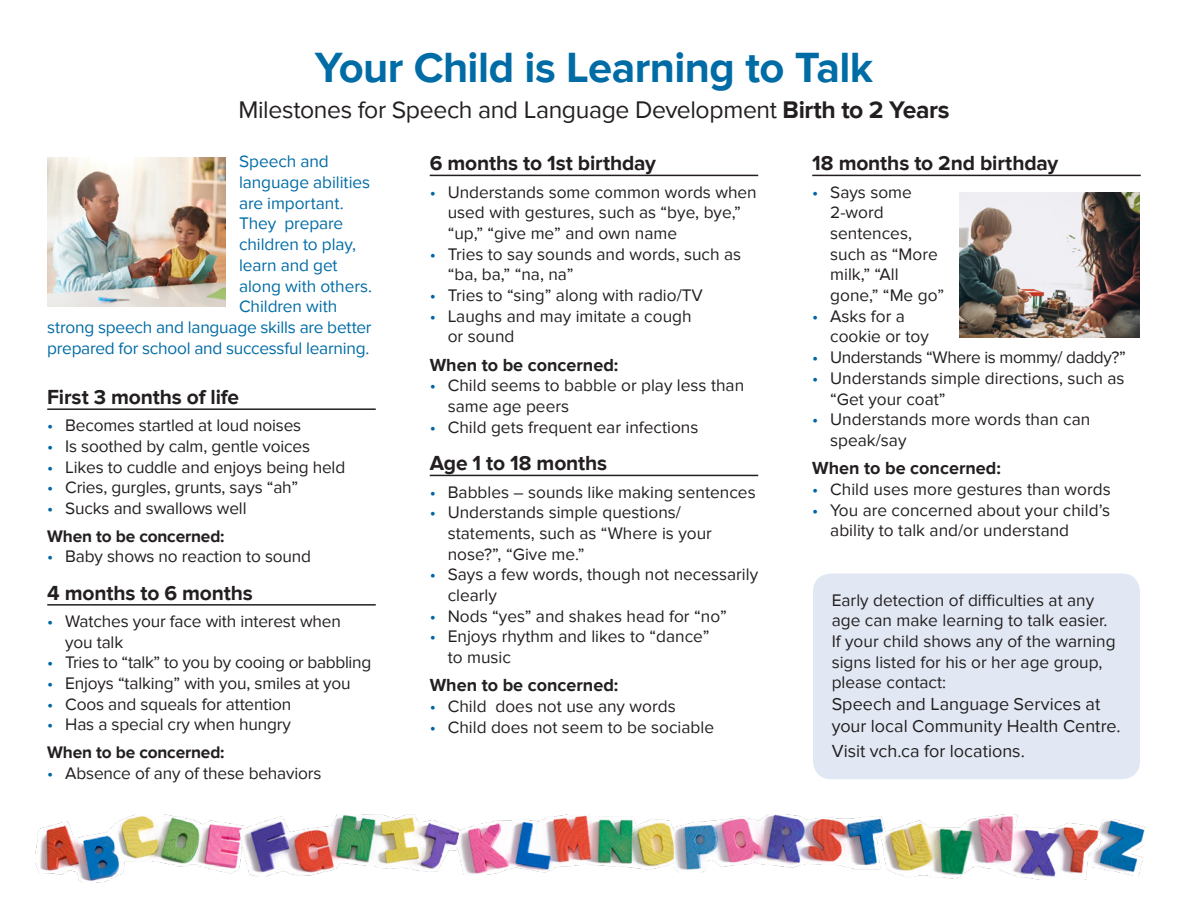
<style>
.page{position:relative;width:1188px;height:918px;background:#fff}
.page>*{position:absolute;margin:0;border:0;box-sizing:border-box;transform-origin:0 0}
.Heading_1{font:700 43.5px "Proxima Nova";letter-spacing:-.015em;color:#006ca5}
.Heading_1-2{font:24.75px "Proxima Nova";letter-spacing:-.015em;color:#231f20}
.Heading_1-3{font:700 21px "Proxima Nova";letter-spacing:-.01em;color:#231f20}
.location_signature{font:18px/21.6px "Proxima Nova";color:#231f20}
.t1{font:700 18px "Proxima Nova";color:#231f20}
.bullet{font:17.25px/20.7px "Proxima Nova";color:#231f20}
.Body_text{font:17.25px "Proxima Nova";letter-spacing:-.005em;color:#006ca5}
.bullet-2{font:17.25px "Proxima Nova";letter-spacing:-.02em;color:#231f20}
.bullet-3{font:700 17.25px "Proxima Nova";letter-spacing:-.01em;color:#231f20}
.bullet-4{font:17.25px "Proxima Nova";letter-spacing:-.025em;color:#231f20}
.s1{font-weight:700}
.s2{color:#0065a4}
</style>
<div class="page">
<div style="left:813px;top:573px;width:327px;height:206px;background:#e1e8f3;border-radius:18px"></div>
<hr style="left:47px;top:408px;width:329px;height:2px;background:#231f20">
<hr style="left:47px;top:604px;width:329px;height:2px;background:#231f20">
<hr style="left:430px;top:175px;width:328px;height:1px;background:#231f20">
<hr style="left:430px;top:475px;width:328px;height:1px;background:#231f20">
<hr style="left:812px;top:175px;width:329px;height:1px;background:#231f20">
<img style="left:35px;top:815px;width:204px;height:68px">
<img style="left:239px;top:815px;width:225px;height:61px">
<img style="left:457px;top:815px;width:217px;height:59px">
<img style="left:674px;top:815px;width:207px;height:58px">
<img style="left:881px;top:815px;width:210px;height:64px">
<img style="left:1091px;top:819px;width:54px;height:57px">
<img style="left:47px;top:158px;width:179px;height:149px">
<img style="left:960px;top:192px;width:180px;height:145px">
<p class="Heading_1" style="left:315px;top:42px;width:560px">Your Child is Learning to Talk</p>
<p class="Heading_1-2" style="left:238px;top:96px;width:713px">Milestones for Speech and Language Development <span class="s1">Birth to 2 Years</span></p>
<p class="Body_text" style="left:239px;top:152px;width:91px">Speech and</p>
<p class="Body_text" style="left:239px;top:172px;width:133px">language abilities</p>
<p class="Body_text" style="left:239px;top:193px;width:106px">are important.</p>
<p class="Body_text" style="left:239px;top:214px;width:106px">They prepare</p>
<p class="Body_text" style="left:239px;top:235px;width:118px">children to play,</p>
<p class="Body_text" style="left:239px;top:255px;width:100px">learn and get</p>
<p class="Body_text" style="left:239px;top:276px;width:135px">along with others.</p>
<p class="Body_text" style="left:239px;top:297px;width:100px">Children with</p>
<p class="Body_text" style="left:47px;top:317px;width:326px">strong speech and language skills are better</p>
<p class="Body_text" style="left:47px;top:338px;width:324px">prepared for school and successful learning.</p>
<p class="Heading_1-3" style="left:47px;top:385px;width:193px">First 3 months of life</p>
<p class="bullet" style="left:47px;top:415px;width:256px"><span class="s2">•</span> Becomes startled at loud noises</p>
<p class="bullet" style="left:47px;top:436px;width:264px"><span class="s2">•</span> Is soothed by calm, gentle voices</p>
<p class="bullet" style="left:47px;top:457px;width:300px"><span class="s2">•</span> Likes to cuddle and enjoys being held</p>
<p class="bullet" style="left:47px;top:478px;width:253px"><span class="s2">•</span> Cries, gurgles, grunts, says “ah”</p>
<p class="bullet" style="left:47px;top:498px;width:201px"><span class="s2">•</span> Sucks and swallows well</p>
<p class="bullet-3" style="left:47px;top:526px;width:179px">When to be concerned:</p>
<p class="bullet" style="left:47px;top:546px;width:265px"><span class="s2">•</span> Baby shows no reaction to sound</p>
<p class="Heading_1-3" style="left:47px;top:581px;width:207px">4 months to 6 months</p>
<p class="bullet" style="left:65px;top:611px;width:277px;text-indent:-18px"><span class="s2">•</span> Watches your face with interest when you talk</p>
<p class="bullet-2" style="left:47px;top:653px;width:326px"><span class="s2">•</span> Tries to “talk” to you by cooing or babbling</p>
<p class="bullet" style="left:47px;top:673px;width:305px"><span class="s2">•</span> Enjoys “talking” with you, smiles at you</p>
<p class="bullet" style="left:47px;top:694px;width:246px"><span class="s2">•</span> Coos and squeals for attention</p>
<p class="bullet" style="left:47px;top:715px;width:245px"><span class="s2">•</span> Has a special cry when hungry</p>
<p class="bullet-3" style="left:47px;top:742px;width:179px">When to be concerned:</p>
<p class="bullet" style="left:47px;top:763px;width:276px"><span class="s2">•</span> Absence of any of these behaviors</p>
<p class="Heading_1-3" style="left:430px;top:151px;width:228px">6 months to 1st birthday</p>
<p class="bullet" style="left:448px;top:182px;width:311px;text-indent:-18px"><span class="s2">•</span> Understands some common words when used with gestures, such as “bye, bye,” “up,” “give me” and own name</p>
<p class="bullet" style="left:448px;top:244px;width:295px;text-indent:-18px"><span class="s2">•</span> Tries to say sounds and words, such as “ba, ba,” “na, na”</p>
<p class="bullet" style="left:430px;top:285px;width:275px"><span class="s2">•</span> Tries to “sing” along with radio/TV</p>
<p class="bullet" style="left:448px;top:306px;width:245px;text-indent:-18px"><span class="s2">•</span> Laughs and may imitate a cough or sound</p>
<p class="t1" style="left:430px;top:354px;width:190px">When to be concerned:</p>
<p class="bullet" style="left:448px;top:376px;width:298px;text-indent:-18px"><span class="s2">•</span> Child seems to babble or play less than same age peers</p>
<p class="bullet" style="left:430px;top:417px;width:270px"><span class="s2">•</span> Child gets frequent ear infections</p>
<p class="Heading_1-3" style="left:430px;top:451px;width:179px">Age 1 to 18 months</p>
<p class="bullet" style="left:430px;top:482px;width:327px"><span class="s2">•</span> Babbles – sounds like making sentences</p>
<p class="bullet" style="left:448px;top:502px;width:266px;text-indent:-18px"><span class="s2">•</span> Understands simple questions/ statements, such as “Where is your nose?”, “Give me.”</p>
<p class="bullet" style="left:448px;top:565px;width:312px;text-indent:-18px"><span class="s2">•</span> Says a few words, though not necessarily clearly</p>
<p class="bullet" style="left:430px;top:606px;width:299px"><span class="s2">•</span> Nods “yes” and shakes head for “no”</p>
<p class="bullet" style="left:448px;top:627px;width:263px;text-indent:-18px"><span class="s2">•</span> Enjoys rhythm and likes to “dance” to music</p>
<p class="t1" style="left:430px;top:675px;width:190px">When to be concerned:</p>
<p class="bullet" style="left:430px;top:696px;width:247px"><span class="s2">•</span> Child does not use any words</p>
<p class="bullet" style="left:430px;top:717px;width:286px"><span class="s2">•</span> Child does not seem to be sociable</p>
<p class="Heading_1-3" style="left:812px;top:151px;width:248px">18 months to 2nd birthday</p>
<p class="bullet" style="left:830px;top:182px;width:115px;text-indent:-18px"><span class="s2">•</span> Says some<br>2-word sentences, such as “More milk,” “All gone,” “Me go”</p>
<p class="bullet" style="left:830px;top:306px;width:100px;text-indent:-18px"><span class="s2">•</span> Asks for a cookie or toy</p>
<p class="bullet-4" style="left:812px;top:347px;width:315px"><span class="s2">•</span> Understands “Where is mommy/ daddy?”</p>
<p class="bullet" style="left:830px;top:368px;width:296px;text-indent:-18px"><span class="s2">•</span> Understands simple directions, such as “Get your coat”</p>
<p class="bullet" style="left:830px;top:409px;width:262px;text-indent:-18px"><span class="s2">•</span> Understands more words than can speak/say</p>
<p class="t1" style="left:812px;top:458px;width:190px">When to be concerned:</p>
<p class="bullet" style="left:812px;top:479px;width:300px"><span class="s2">•</span> Child uses more gestures than words</p>
<p class="bullet" style="left:830px;top:500px;width:281px;text-indent:-18px"><span class="s2">•</span> You are concerned about your child’s ability to talk and/or understand</p>
<p class="bullet" style="left:832px;top:590px;width:285px">Early detection of difficulties at any age can make learning to talk easier.<br>If your child shows any of the warning signs listed for his or her age group, please contact:</p>
<p class="location_signature" style="left:832px;top:694px;width:290px">Speech and Language Services at your local Community Health Centre.</p>
<p class="location_signature" style="left:832px;top:740px;width:195px">Visit vch.ca for locations.</p>
</div>
